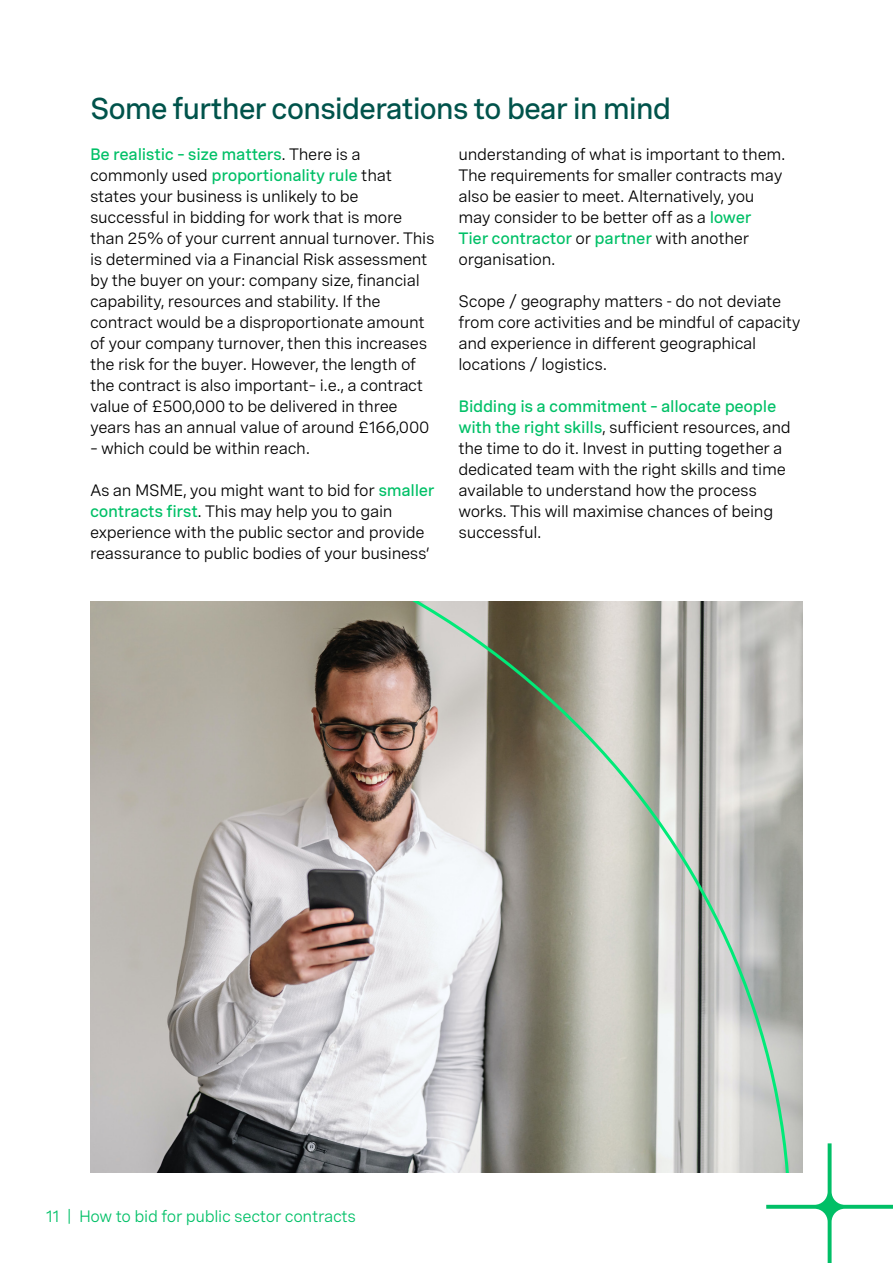
<style>
.page{position:relative;width:893px;height:1263px;background:#fff}
.page>*{position:absolute;margin:0;border:0;box-sizing:border-box;transform-origin:0 0}
.t1{font:500 30px "Spezia";letter-spacing:-.04em;color:#00534b}
.t2{font:16.5px/21px "Spezia";letter-spacing:-.02em;color:#000}
.t3{font:16.5px "Spezia";letter-spacing:-.02em;color:#00c067}
.s1{font-weight:500;color:#00c067}
</style>
<div class="page">
<svg style="left:90px;top:602px;width:701px;height:571px;background:#b1aea8"></svg>
<svg style="left:766px;top:1143px;width:127px;height:120px"></svg>
<h1 class="t1" style="left:90px;top:86px;width:583px">Some further considerations to bear in mind</h1>
<p class="t2" style="left:90px;top:143px;width:346px"><span class="s1">Be realistic – size matters</span>. There is a commonly used <span class="s1">proportionality rule</span> that states your business is unlikely to be successful in bidding for work that is more than 25% of your current annual turnover. This is determined via a Financial Risk assessment by the buyer on your: company size, financial capability, resources and stability. If the contract would be a disproportionate amount of your company turnover, then this increases the risk for the buyer. However, the length of the contract is also important– i.e., a contract value of £500,000 to be delivered in three years has an annual value of around £166,000</p>
<p class="t2" style="left:90px;top:437px;width:222px">– which could be within reach.</p>
<p class="t2" style="left:90px;top:479px;width:346px">As an MSME, you might want to bid for <span class="s1">smaller contracts first</span>. This may help you to gain experience with the public sector and provide reassurance to public bodies of your business’</p>
<p class="t2" style="left:458px;top:143px;width:329px">understanding of what is important to them.<br>The requirements for smaller contracts may also be easier to meet. Alternatively, you may consider to be better off as a <span class="s1">lower<br>Tier contractor</span> or <span class="s1">partner</span> with another organisation.</p>
<p class="t2" style="left:458px;top:290px;width:344px">Scope / geography matters - do not deviate from core activities and be mindful of capacity and experience in different geographical locations / logistics.</p>
<p class="t2" style="left:458px;top:395px;width:334px"><span class="s1">Bidding is a commitment – allocate people with the right skills</span>, sufficient resources, and the time to do it. Invest in putting together a dedicated team with the right skills and time available to understand how the process works. This will maximise chances of being successful.</p>
<p class="t3" style="left:46px;top:1204px;width:312px">11 | How to bid for public sector contracts</p>
</div>
